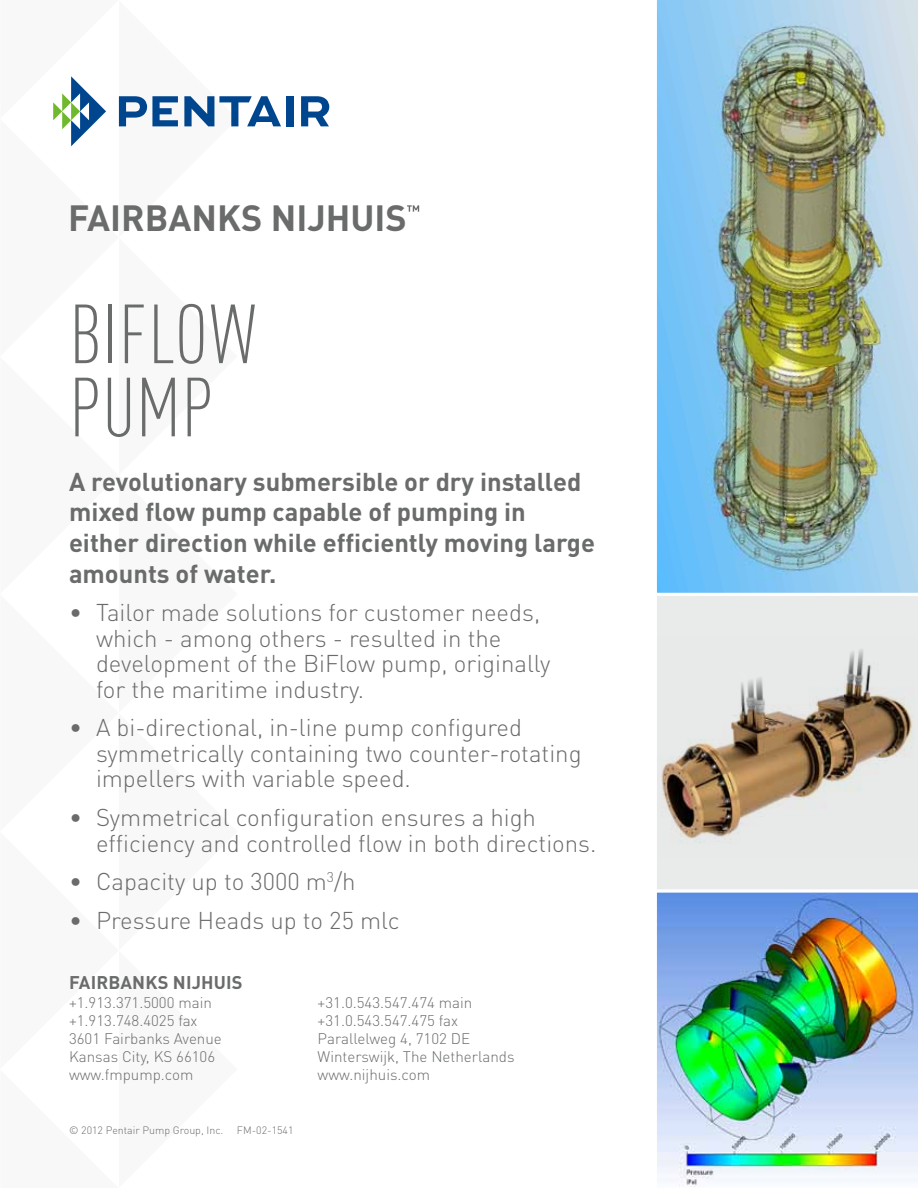
<style>
.page{position:relative;width:918px;height:1188px;background:#fff}
.page>*{position:absolute;margin:0;border:0;box-sizing:border-box;transform-origin:0 0}
.t1{font:300 condensed 82.35px/73.2px "DIN Pro";letter-spacing:.01em;color:#6a6c6c}
.t2{font:700 36px "DIN Pro";color:#6a6c6c}
.t3{font:700 25.5px/30.6px "DIN Pro";color:#6a6c6c}
.t4{font:300 24px/25.5px "DIN Pro";color:#6a6c6c}
.t5{font:700 18.15px "DIN Pro";letter-spacing:.01em;color:#6a6c6c}
.t6{font:300 15.15px/18.1px "DIN Pro";color:#6a6c6c}
.t7{font:300 10.65px "DIN Pro";color:#6a6c6c}
</style>
<div class="page">
<svg style="left:53px;top:76px;width:53px;height:70px"></svg>
<svg style="left:119px;top:96px;width:59px;height:30px"></svg>
<svg style="left:184px;top:96px;width:97px;height:30px"></svg>
<div style="left:286px;top:96px;width:7px;height:30px;background:#00468f"></div>
<svg style="left:301px;top:96px;width:28px;height:30px"></svg>
<svg style="left:407px;top:205px;width:12px;height:7px"></svg>
<img style="left:656px;top:0;width:262px;height:593px">
<svg style="left:657px;top:596px;width:261px;height:293px;background:#cec7bf"></svg>
<img style="left:656px;top:892px;width:262px;height:295px">
<h2 class="t2" style="left:68px;top:188px;width:340px">FAIRBANKS NIJHUIS</h2>
<h1 class="t1" style="left:69px;top:292px;width:187px">BIFLOW<br>PUMP</h1>
<p class="t3" style="left:69px;top:463px;width:528px">A revolutionary submersible or dry installed mixed flow pump capable of pumping in either direction while efficiently moving large amounts of water.</p>
<p class="t4" style="left:96px;top:598px;width:456px;text-indent:-27px">• Tailor made solutions for customer needs, which - among others - resulted in the development of the BiFlow pump, originally for the maritime industry.</p>
<p class="t4" style="left:96px;top:713px;width:487px;text-indent:-27px">• A bi-directional, in-line pump configured symmetrically containing two counter-rotating impellers with variable speed.</p>
<p class="t4" style="left:96px;top:803px;width:502px;text-indent:-27px">• Symmetrical configuration ensures a high efficiency and controlled flow in both directions.</p>
<p class="t4" style="left:69px;top:867px;width:288px">• Capacity up to 3000 m<sup>3</sup>/h</p>
<p class="t4" style="left:69px;top:906px;width:332px">• Pressure Heads up to 25 mlc</p>
<p class="t5" style="left:69px;top:968px;width:175px">Fairbanks N ijhuis</p>
<p class="t6" style="left:69px;top:992px;width:154px">+1.913.371.5000 main +1.913.748.4025 fax<br>3601 Fairbanks Avenue<br>Kansas City, KS 66106 www.fmpump.com</p>
<p class="t6" style="left:318px;top:992px;width:198px">+31.0.543.547.474 main +31.0.543.547.475 fax<br>Parallelweg 4, 7102 DE<br>Winterswijk, The Netherlands www.nijhuis.com</p>
<p class="t7" style="left:69px;top:1122px;width:156px">© 2012 Pentair Pump Group, Inc.</p>
<p class="t7" style="left:237px;top:1122px;width:58px">FM-02-1541</p>
</div>
